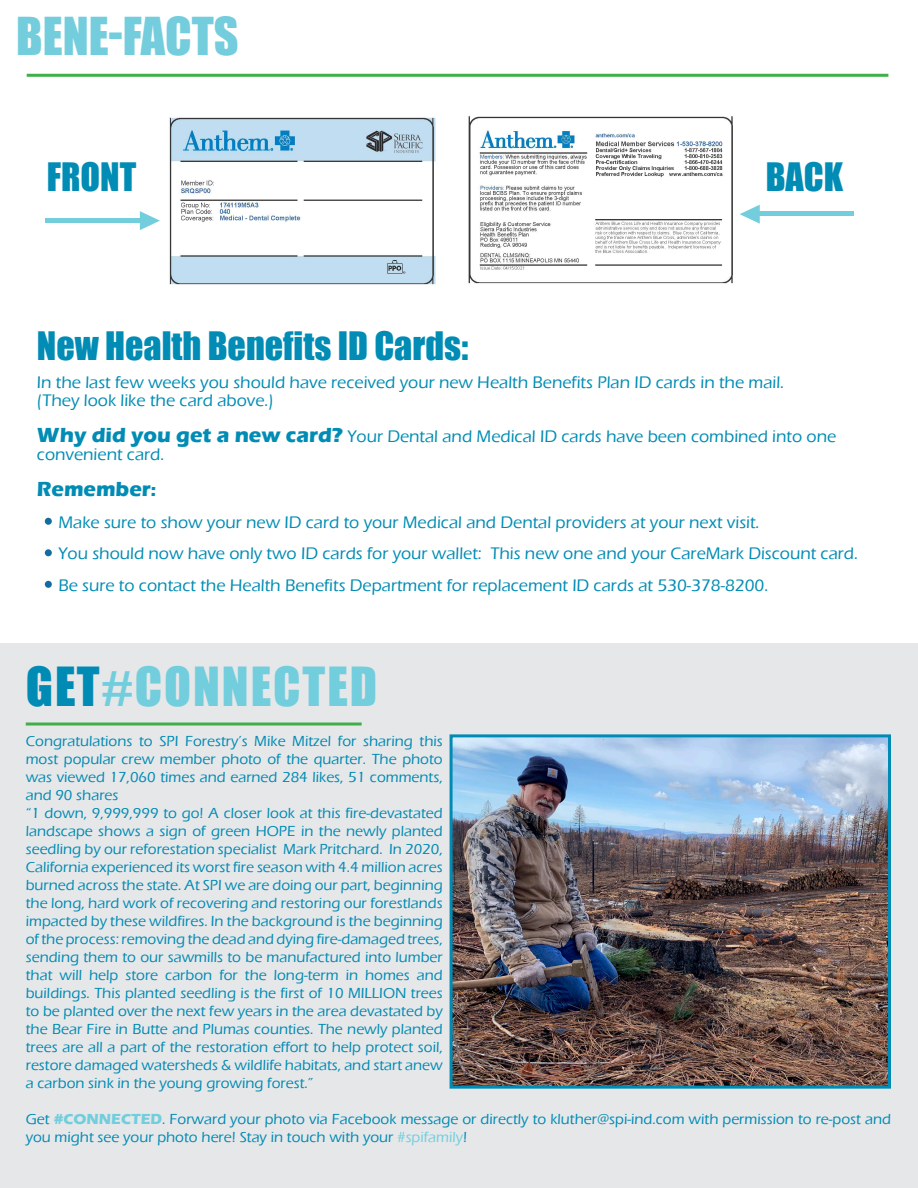
<style>
.page{position:relative;width:918px;height:1188px;background:#fff}
.page>*{position:absolute;margin:0;border:0;box-sizing:border-box;transform-origin:0 0}
.t1{font:49.5px "Impact";letter-spacing:.04em;color:#72cedd}
.t2{font:48px "Impact";color:#73cddc}
.t3{font:36px "Impact";color:#008cb4}
.t4{font:700 21px "Eras ITC";color:#008cb4}
.t5{font:500 17.25px "Eras ITC";color:#008cb4}
.t6{font:500 15px/18px "Eras ITC";color:#008bb4;text-align:justify}
.s1{font-weight:700;font-size:21px}
.s2{font-size:18px}
.s3{color:#008bb4}
.s4{font-weight:700;color:#72cedd}
.s5{color:#72cedd}
</style>
<div class="page">
<hr style="left:27px;top:74px;width:861px;height:3px;background:#40ae49">
<div style="left:0;top:644px;width:918px;height:544px;background:#e6e7e9"></div>
<hr style="left:26px;top:723px;width:336px;height:3px;background:#40ae49">
<img style="left:454px;top:738px;width:433px;height:347px">
<div style="left:450px;top:734px;width:441px;height:355px;border:3px solid #008bb4"></div>
<img style="left:169px;top:116px;width:564px;height:169px">
<div style="left:45px;top:218px;width:104px;height:5px;background:#72cedd"></div>
<svg style="left:140px;top:211px;width:20px;height:19px"></svg>
<hr style="left:751px;top:212px;width:103px;height:4px;background:#72cedd">
<svg style="left:740px;top:205px;width:20px;height:19px"></svg>
<div style="left:45px;top:518px;width:7px;height:7px;background:#136ca0;border-radius:50%"></div>
<div style="left:45px;top:549px;width:7px;height:7px;background:#136ca0;border-radius:50%"></div>
<div style="left:45px;top:581px;width:7px;height:7px;background:#136ca0;border-radius:50%"></div>
<p class="t2" style="left:16px;top:-1px;width:224px">BENE-FACTS</p>
<p class="t3" style="left:47px;top:149px;width:91px">FRONT</p>
<p class="t3" style="left:766px;top:149px;width:79px">BACK</p>
<p class="t3" style="left:37px;top:318px;width:433px">New Health Benefits ID Cards:</p>
<p class="t5" style="left:37px;top:373px;width:749px">In the last few weeks you should have received your new Health Benefits Plan ID cards in the mail.</p>
<p class="t5" style="left:37px;top:391px;width:239px">(They look like the card above.)</p>
<p class="t5" style="left:37px;top:427px;width:801px"><span class="s1">Why did you get a new card?</span> Your Dental and Medical ID cards have been combined into one</p>
<p class="t5" style="left:37px;top:445px;width:129px">convenient card.</p>
<p class="t4" style="left:37px;top:477px;width:121px">Remember<span class="s2">:</span></p>
<p class="t5" style="left:58px;top:512px;width:703px">Make sure to show your new ID card to your Medical and Dental providers at your next visit.</p>
<p class="t5" style="left:58px;top:544px;width:801px">You should now have only two ID cards for your wallet: This new one and your CareMark Discount card.</p>
<p class="t5" style="left:58px;top:575px;width:711px">Be sure to contact the Health Benefits Department for replacement ID cards at 530-378-8200.</p>
<p class="t1" style="left:26px;top:649px;width:353px"><span class="s3">GET</span>#CONNECTED</p>
<p class="t6" style="left:26px;top:732px;width:419px">Congratulations to SPI Forestry’s Mike Mitzel for sharing this most popular crew member photo of the quarter. The photo was viewed 17,060 times and earned 284 likes, 51 comments, and 90 shares</p>
<p class="t6" style="left:26px;top:804px;width:419px">“1 down, 9,999,999 to go! A closer look at this fire-devastated landscape shows a sign of green HOPE in the newly planted seedling by our reforestation specialist Mark Pritchard. In 2020, California experienced its worst fire season with 4.4 million acres burned across the state. At SPI we are doing our part, beginning the long, hard work of recovering and restoring our forestlands impacted by these wildfires. In the background is the beginning of the process: removing the dead and dying fire-damaged trees, sending them to our sawmills to be manufactured into lumber that will help store carbon for the long-term in homes and buildings. This planted seedling is the first of 10 MILLION trees to be planted over the next few years in the area devastated by the Bear Fire in Butte and Plumas counties. The newly planted trees are all a part of the restoration effort to help protect soil, restore damaged watersheds &amp; wildlife habitats, and start anew a carbon sink in the young growing forest.”</p>
<p class="t6" style="left:26px;top:1110px;width:867px">Get <span class="s4">#CONNECTED</span>. Forward your photo via Facebook message or directly to kluther@spi-ind.com with permission to re-post and you might see your photo here! Stay in touch with your <span class="s5">#spifamily</span>!</p>
</div>
